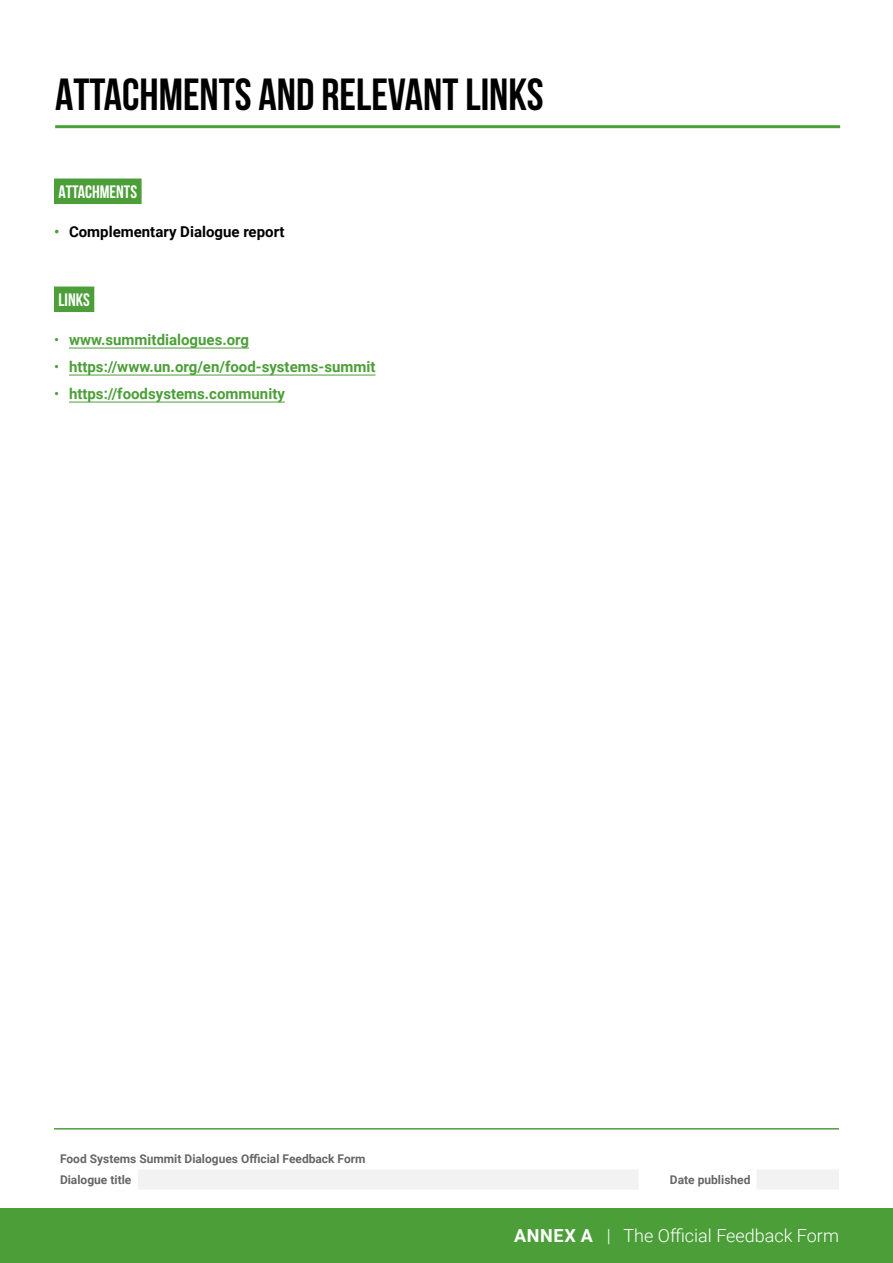
<style>
.page{position:relative;width:893px;height:1263px;background:#fff}
.page>*{position:absolute;margin:0;border:0;box-sizing:border-box;transform-origin:0 0}
.t1{font:700 45px "Bebas Neue";color:#000}
.t2{font:300 18px "Roboto";color:#fff}
.t3{font:700 18px "Bebas Neue";color:#fff}
.t4{font:700 15px "Roboto";color:#4c9f38}
.t5{font:700 15px "Roboto";color:#000}
.t6{font:700 12px/21px "Roboto";color:#666}
.s1{color:#4c9f38}
.s2{font-weight:400}
.s3{font-weight:700}
</style>
<div class="page">
<div style="left:0;top:1209px;width:893px;height:54px;background:#4c9f38"></div>
<hr style="left:55px;top:125px;width:785px;height:3px;background:#4c9f38">
<div style="left:54px;top:179px;width:88px;height:25px;background:#4c9f38"></div>
<div style="left:54px;top:287px;width:40px;height:25px;background:#4c9f38"></div>
<hr style="left:69px;top:348px;width:180px;height:1px;background:#4c9f38">
<hr style="left:69px;top:375px;width:306px;height:1px;background:#4c9f38">
<hr style="left:69px;top:402px;width:216px;height:1px;background:#4c9f38">
<svg style="left:138px;top:1170px;width:701px;height:19px"></svg>
<hr style="left:54px;top:1128px;width:785px;height:1px;background:#4c9f38">
<h1 class="t1" style="left:55px;top:70px;width:490px">ATTACHMENTS AND RELEVANT LINKS</h1>
<p class="t3" style="left:58px;top:182px;width:80px">ATTACHMENTS</p>
<p class="t5" style="left:54px;top:221px;width:232px"><span class="s1">•</span> Complementary Dialogue report</p>
<p class="t3" style="left:58px;top:290px;width:33px">LINKS</p>
<p class="t4" style="left:54px;top:329px;width:197px"><span class="s2">•</span> www.summitdialogues.org</p>
<p class="t4" style="left:54px;top:356px;width:323px"><span class="s2">•</span> https://www.un.org/en/food-systems-summit</p>
<p class="t4" style="left:54px;top:383px;width:232px"><span class="s2">•</span> https://foodsystems.community</p>
<p class="t6" style="left:60px;top:1148px;width:307px">Food Systems Summit Dialogues Official Feedback Form<br>Dialogue title</p>
<p class="t6" style="left:670px;top:1169px;width:82px">Date published</p>
<p class="t2" style="left:514px;top:1223px;width:326px"><span class="s3">ANNEX A</span> | The Official Feedback Form</p>
</div>
